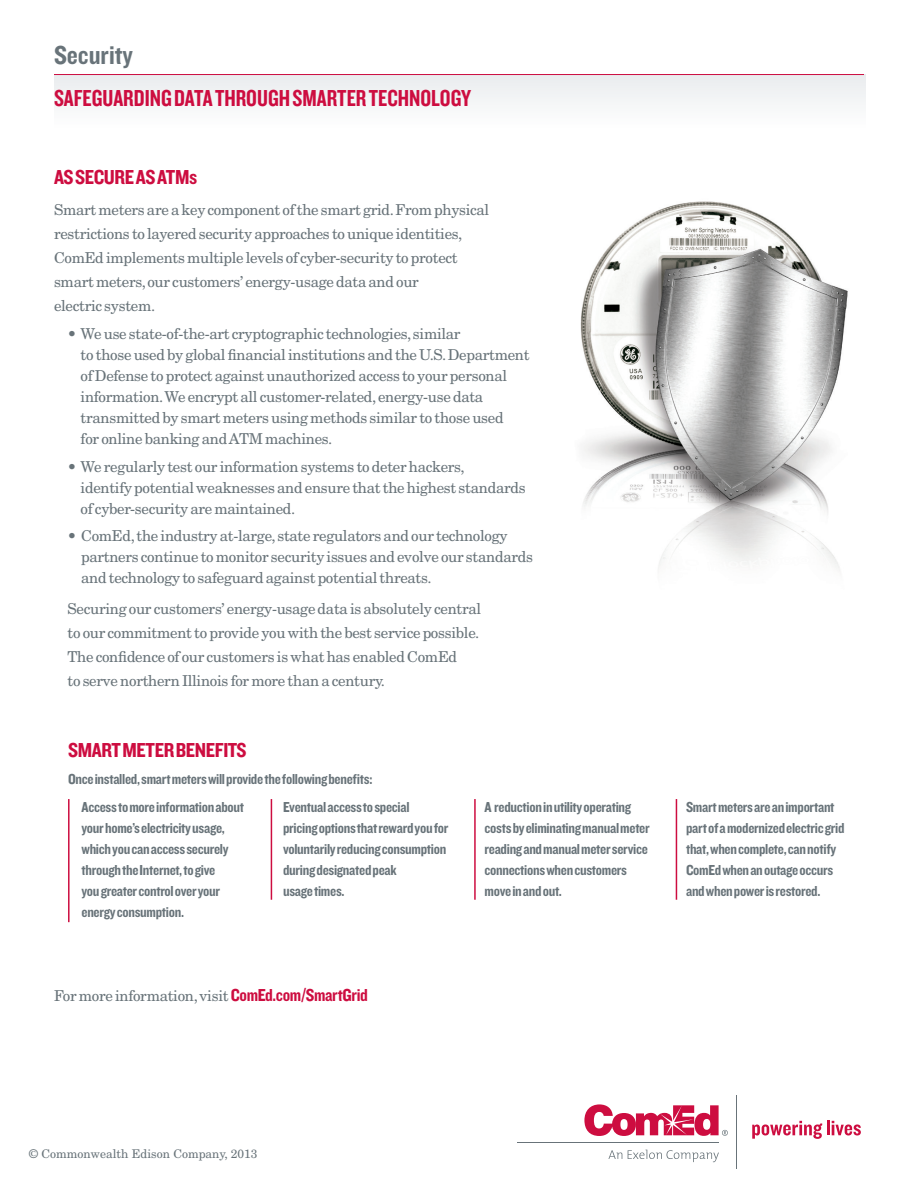
<style>
.page{position:relative;width:918px;height:1188px;background:#fff}
.page>*{position:absolute;margin:0;border:0;box-sizing:border-box;transform-origin:0 0}
.t1{font:27px "Knockout 50 Welterweight";color:#687379}
.t2{font:24px "Knockout 49 Liteweight";color:#cd0d40}
.t3{font:21px "Knockout 50 Welterweight";letter-spacing:-.02em;color:#cd0d40}
.t4{font:15px/21px "New Century Schlbk";letter-spacing:-.02em;color:#687379}
.t5{font:15px/21px "Knockout 50 Welterweight";letter-spacing:-.02em;color:#687379}
.t6{font:12px "New Century Schlbk";color:#687379}
.s1{font-family:"Knockout 50 Welterweight";font-size:18px;color:#cd0d40}
</style>
<div class="page">
<div style="left:54px;top:75px;width:811px;height:54px;background:#f4f5f6"></div>
<svg style="left:608px;top:1150px;width:14px;height:9px"></svg>
<svg style="left:628px;top:1150px;width:91px;height:12px"></svg>
<hr style="left:517px;top:1142px;width:202px;height:1px;background:#687379">
<hr style="left:736px;top:1095px;width:1px;height:74px;background:#687379">
<svg style="left:584px;top:1104px;width:144px;height:32px"></svg>
<svg style="left:752px;top:1121px;width:70px;height:18px"></svg>
<hr style="left:827px;top:1121px;width:3px;height:14px;background:#cd0d40">
<svg style="left:832px;top:1121px;width:29px;height:14px"></svg>
<hr style="left:54px;top:74px;width:810px;height:1px;background:#cd0d40">
<img style="left:580px;top:201px;width:268px;height:370px">
<hr style="left:68px;top:799px;width:2px;height:123px;background:#cd0d40">
<hr style="left:271px;top:799px;width:1px;height:101px;background:#cd0d40">
<hr style="left:474px;top:799px;width:2px;height:101px;background:#cd0d40">
<hr style="left:676px;top:799px;width:1px;height:101px;background:#cd0d40">
<p class="t1" style="left:54px;top:37px;width:80px">Security</p>
<p class="t2" style="left:54px;top:83px;width:419px">SAFEGUARDING DATA THROUGH SMARTER TECHNOLOGY</p>
<p class="t3" style="left:54px;top:163px;width:145px">AS SECURE AS ATMs</p>
<p class="t4" style="left:54px;top:198px;width:437px;line-height:24px">Smart meters are a key component of the smart grid. From physical restrictions to layered security approaches to unique identities, ComEd implements multiple levels of cyber-security to protect smart meters, our customers’ energy-usage data and our<br>electric system.</p>
<p class="t4" style="left:81px;top:323px;width:451px;text-indent:-13px">• We use state-of-the-art cryptographic technologies, similar<br>to those used by global financial institutions and the U.S. Department of Defense to protect against unauthorized access to your personal information. We encrypt all customer-related, energy-use data transmitted by smart meters using methods similar to those used<br>for online banking and ATM machines.</p>
<p class="t4" style="left:81px;top:456px;width:447px;text-indent:-13px">• We regularly test our information systems to deter hackers,<br>identify potential weaknesses and ensure that the highest standards of cyber-security are maintained.</p>
<p class="t4" style="left:81px;top:525px;width:453px;text-indent:-14px">• ComEd, the industry at-large, state regulators and our technology partners continue to monitor security issues and evolve our standards and technology to safeguard against potential threats.</p>
<p class="t4" style="left:68px;top:597px;width:415px;line-height:24px">Securing our customers’ energy-usage data is absolutely central to our commitment to provide you with the best service possible.<br>The confidence of our customers is what has enabled ComEd<br>to serve northern Illinois for more than a century.</p>
<p class="t3" style="left:68px;top:736px;width:180px">SMART METER BENEFITS</p>
<p class="t5" style="left:68px;top:768px;width:306px">Once installed, smart meters will provide the following benefits:</p>
<p class="t5" style="left:82px;top:796px;width:164px">Access to more information about your home’s electricity usage, which you can access securely through the Internet, to give<br>you greater control over your energy consumption.</p>
<p class="t5" style="left:283px;top:796px;width:167px">Eventual access to special<br>pricing options that reward you for voluntarily reducing consumption during designated peak<br>usage times.</p>
<p class="t5" style="left:485px;top:796px;width:167px">A reduction in utility operating costs by eliminating manual meter reading and manual meter service connections when customers move in and out.</p>
<p class="t5" style="left:686px;top:796px;width:160px">Smart meters are an important part of a modernized electric grid that, when complete, can notify<br>ComEd when an outage occurs and when power is restored.</p>
<p class="t4" style="left:54px;top:985px;width:315px">For more information, visit <span class="s1">ComEd.com/SmartGrid</span></p>
<p class="t6" style="left:29px;top:1147px;width:230px">© Commonwealth Edison Company, 2013</p>
</div>
